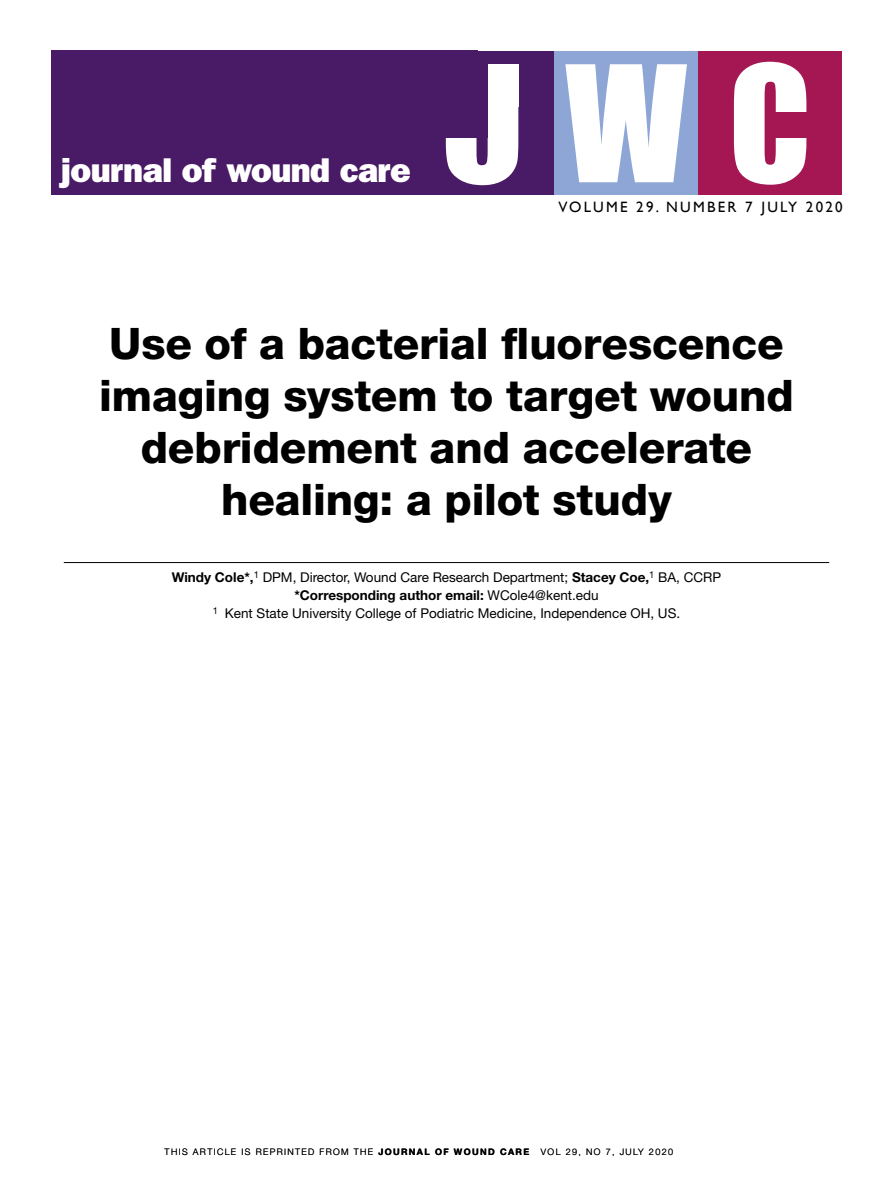
<style>
.page{position:relative;width:893px;height:1191px;background:#fff}
.page>*{position:absolute;margin:0;border:0;box-sizing:border-box;transform-origin:0 0}
.t1{font:149.25px "Impact";color:#fff}
.t2{font:800 43.5px/52.2px "Helvetica Neue LT Std";letter-spacing:-.005em;color:#000;text-align:center}
.t3{font:800 42.3px "Franklin Gothic";color:#491a66}
.t4{font:800 41.85px "Franklin Gothic";color:#491a66}
.t5{font:800 34.5px "Franklin Gothic";letter-spacing:-.015em;color:#fff}
.t6{font:15px "Gill Sans";letter-spacing:.15em;color:#000}
.t7{font:13.5px/18px "Helvetica Neue LT Std";color:#000;text-align:center}
.t8{font:300 9px "Helvetica Neue LT Std";letter-spacing:.15em;color:#000}
.t9{font:700 9px "Helvetica Neue LT Std";letter-spacing:.15em;color:#000}
.s1{font-weight:700}
</style>
<div class="page">
<hr style="left:64px;top:562px;width:765px;height:1px;background:#000">
<div style="left:51px;top:51px;width:427px;height:144px;background:#491a66"></div>
<div style="left:698px;top:51px;width:144px;height:144px;background:#a41753"></div>
<div style="left:554px;top:51px;width:144px;height:144px;background:#8da6d6"></div>
<div style="left:410px;top:51px;width:144px;height:144px;background:#491a66"></div>
<div style="left:494px;top:62px;width:24px;height:45px;background:#fff"></div>
<div style="left:487px;top:57px;width:36px;height:7px;background:#491a66"></div>
<h3 class="t5" style="left:61px;top:150px;width:352px">journal of wound care</h3>
<h1 class="t1" style="left:524px;top:215px;width:84px;rotate:-180deg">C</h1>
<h1 class="t1" style="left:565px;top:32px;width:247px">W C</h1>
<h3 class="t4" style="left:548px;top:192px;width:80px">? ?</h3>
<h3 class="t3" style="left:536px;top:192px;width:137px">?? ?</h3>
<p class="t6" style="left:558px;top:198px;width:286px">VOLUME 29. NUMBER 7 JULY 2020</p>
<h2 class="t2" style="left:99px;top:317px;width:696px">Use of a bacterial fluorescence imaging system to target wound debridement and accelerate healing: a pilot study</h2>
<p class="t7" style="left:172px;top:568px;width:551px"><span class="s1">Windy Cole*,</span><sup>1</sup> DPM, Director, Wound Care Research Department; <span class="s1">Stacey Coe,</span><sup>1</sup> BA, CCRP <span class="s1">*Corresponding author email:</span> WCole4@kent.edu<br><sup>1</sup> Kent State University College of Podiatric Medicine, Independence OH, US.</p>
<p class="t8" style="left:165px;top:1146px;width:210px">THIS ARTICLE IS REPRINTED FROM THE</p>
<p class="t9" style="left:378px;top:1146px;width:152px">JOURNAL OF WOUND CARE</p>
<p class="t8" style="left:541px;top:1146px;width:134px">VOL 29, NO 7, JULY 2020</p>
</div>
